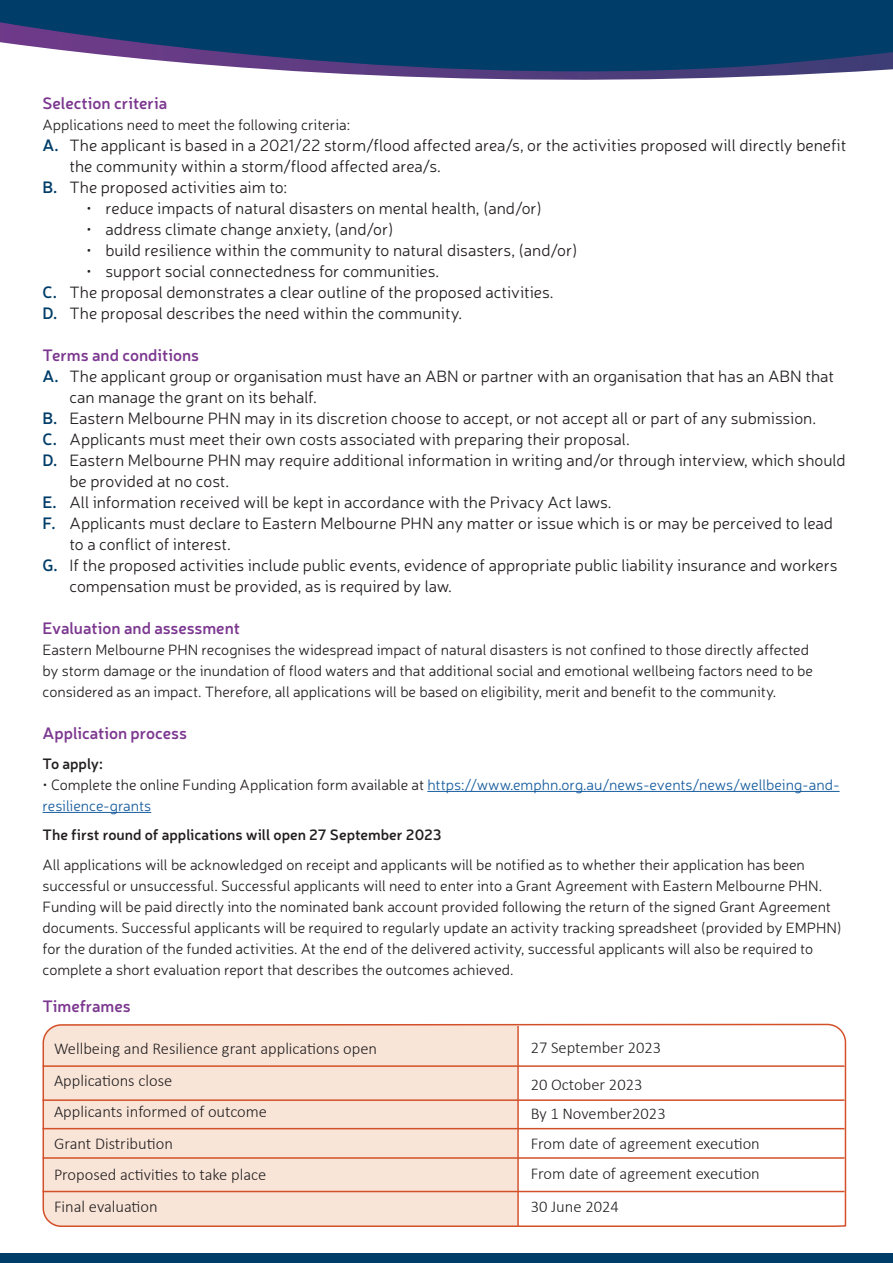
<style>
.page{position:relative;width:893px;height:1263px;background:#fff}
.page>*{position:absolute;margin:0;border:0;box-sizing:border-box;transform-origin:0 0}
.t1{font:300 16.5px/21px "Neris";color:#231f20}
.t2{font:300 16.5px "Calibri";color:#231f20}
.t3{font:600 16.5px "Neris";color:#7c3890}
.t4{font:300 15px/21px "Neris";color:#231f20}
.t5{font:300 15px/21px "Neris";color:#175d9e}
.t6{font:600 15px "Neris";color:#231f20}
.s1{font-weight:600;color:#003d69}
.s2{color:#231f20}
</style>
<div class="page">
<svg style="left:0;top:0;width:893px;height:80px;background:#2c537e"></svg>
<div style="left:0;top:1253px;width:893px;height:10px;background:#003d69"></div>
<hr style="left:427px;top:791px;width:413px;height:1px;background:#175d9e">
<hr style="left:43px;top:812px;width:108px;height:1px;background:#175d9e">
<svg style="left:42px;top:1023px;width:805px;height:204px"></svg>
<p class="t3" style="left:43px;top:92px;width:126px">Selection criteria</p>
<p class="t4" style="left:43px;top:114px;width:309px">Applications need to meet the following criteria:</p>
<p class="t1" style="left:70px;top:134px;width:778px;text-indent:-27px"><span class="s1">A.</span> The applicant is based in a 2021/22 storm/flood affected area/s, or the activities proposed will directly benefit the community within a storm/flood affected area/s.</p>
<p class="t1" style="left:43px;top:176px;width:246px"><span class="s1">B.</span> The proposed activities aim to:</p>
<p class="t1" style="left:86px;top:197px;width:458px">• reduce impacts of natural disasters on mental health, (and/or)</p>
<p class="t1" style="left:86px;top:218px;width:309px">• address climate change anxiety, (and/or)</p>
<p class="t1" style="left:86px;top:239px;width:493px">• build resilience within the community to natural disasters, (and/or)</p>
<p class="t1" style="left:86px;top:260px;width:355px">• support social connectedness for communities.</p>
<p class="t1" style="left:43px;top:281px;width:513px"><span class="s1">C.</span> The proposal demonstrates a clear outline of the proposed activities.</p>
<p class="t1" style="left:43px;top:302px;width:421px"><span class="s1">D.</span> The proposal describes the need within the community.</p>
<p class="t3" style="left:43px;top:344px;width:158px">Terms and conditions</p>
<p class="t1" style="left:70px;top:365px;width:766px;text-indent:-27px"><span class="s1">A.</span> The applicant group or organisation must have an ABN or partner with an organisation that has an ABN that can manage the grant on its behalf.</p>
<p class="t1" style="left:43px;top:407px;width:775px"><span class="s1">B.</span> Eastern Melbourne PHN may in its discretion choose to accept, or not accept all or part of any submission.</p>
<p class="t1" style="left:43px;top:428px;width:589px"><span class="s1">C.</span> Applicants must meet their own costs associated with preparing their proposal.</p>
<p class="t1" style="left:70px;top:449px;width:778px;text-indent:-27px"><span class="s1">D.</span> Eastern Melbourne PHN may require additional information in writing and/or through interview, which should be provided at no cost.</p>
<p class="t1" style="left:43px;top:491px;width:571px"><span class="s1">E.</span> All information received will be kept in accordance with the Privacy Act laws.</p>
<p class="t1" style="left:70px;top:512px;width:765px;text-indent:-27px"><span class="s1">F.</span> Applicants must declare to Eastern Melbourne PHN any matter or issue which is or may be perceived to lead to a conflict of interest.</p>
<p class="t1" style="left:70px;top:554px;width:769px;text-indent:-27px"><span class="s1">G.</span> If the proposed activities include public events, evidence of appropriate public liability insurance and workers compensation must be provided, as is required by law.</p>
<p class="t3" style="left:43px;top:617px;width:199px">Evaluation and assessment</p>
<p class="t4" style="left:43px;top:639px;width:772px">Eastern Melbourne PHN recognises the widespread impact of natural disasters is not confined to those directly affected by storm damage or the inundation of flood waters and that additional social and emotional wellbeing factors need to be considered as an impact. Therefore, all applications will be based on eligibility, merit and benefit to the community.</p>
<p class="t3" style="left:43px;top:722px;width:146px">Application process</p>
<p class="t6" style="left:43px;top:753px;width:62px">To apply:</p>
<p class="t5" style="left:43px;top:773px;width:799px"><span class="s2">• Complete the online Funding Application form available at</span> https://www.emphn.org.au/news-events/news/wellbeing-and&shy;resilience-grants</p>
<p class="t6" style="left:43px;top:825px;width:401px">The first round of applications will open 27 September 2023</p>
<p class="t4" style="left:43px;top:853px;width:801px">All applications will be acknowledged on receipt and applicants will be notified as to whether their application has been successful or unsuccessful. Successful applicants will need to enter into a Grant Agreement with Eastern Melbourne PHN.<br>Funding will be paid directly into the nominated bank account provided following the return of the signed Grant Agreement documents. Successful applicants will be required to regularly update an activity tracking spreadsheet (provided by EMPHN) for the duration of the funded activities. At the end of the delivered activity, successful applicants will also be required to complete a short evaluation report that describes the outcomes achieved.</p>
<p class="t3" style="left:43px;top:995px;width:90px">Timeframes</p>
<p class="t2" style="left:54px;top:1038px;width:325px">Wellbeing and Resilience grant applications open</p>
<p class="t2" style="left:54px;top:1070px;width:120px">Applications close</p>
<p class="t2" style="left:54px;top:1101px;width:215px">Applicants informed of outcome</p>
<p class="t2" style="left:54px;top:1133px;width:120px">Grant Distribution</p>
<p class="t2" style="left:54px;top:1164px;width:214px">Proposed activities to take place</p>
<p class="t2" style="left:54px;top:1196px;width:105px">Final evaluation</p>
<p class="t2" style="left:531px;top:1037px;width:132px">27 September 2023</p>
<p class="t2" style="left:531px;top:1074px;width:113px">20 October 2023</p>
<p class="t2" style="left:531px;top:1104px;width:137px">By 1 November2023</p>
<p class="t2" style="left:531px;top:1133px;width:231px">From date of agreement execution</p>
<p class="t2" style="left:531px;top:1163px;width:231px">From date of agreement execution</p>
<p class="t2" style="left:531px;top:1196px;width:90px">30 June 2024</p>
</div>
